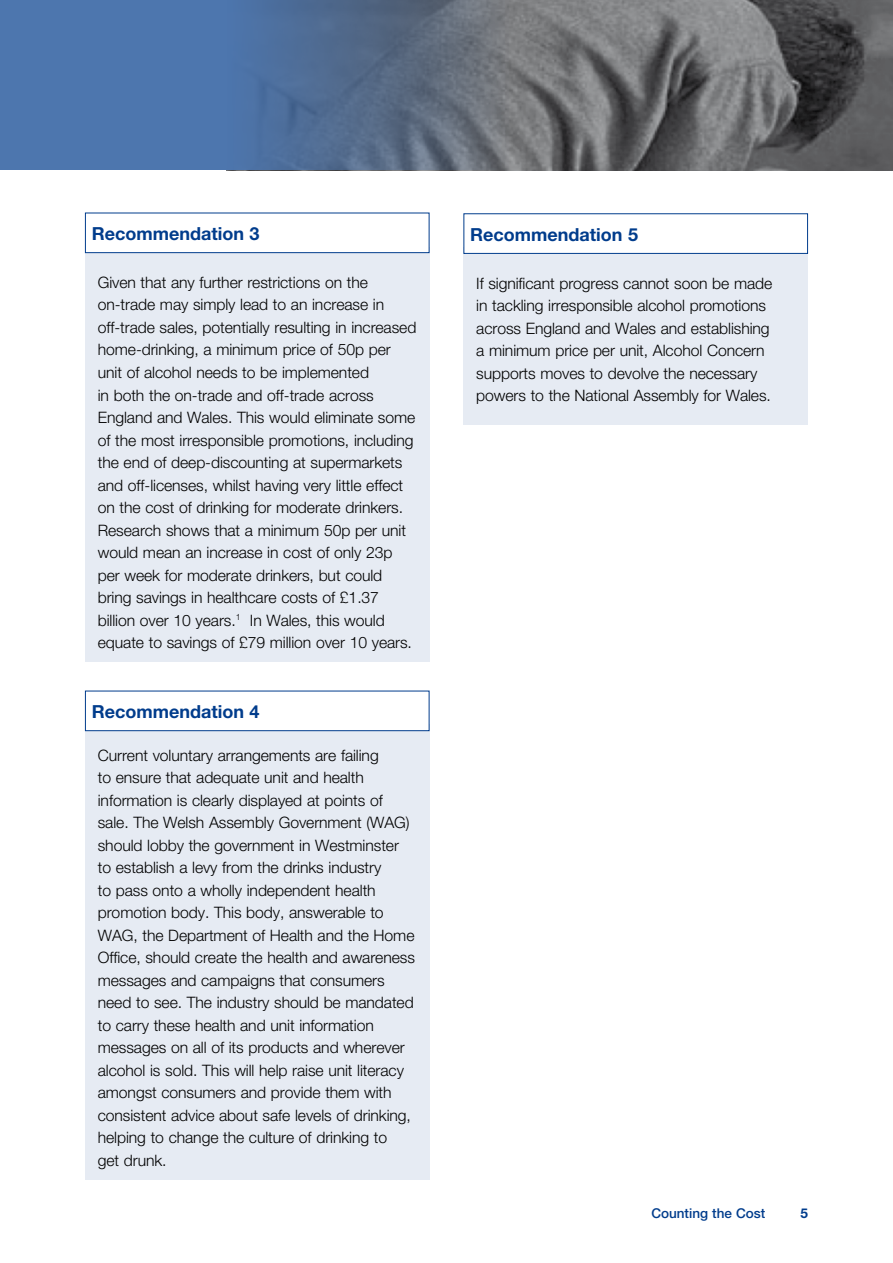
<style>
.page{position:relative;width:893px;height:1263px;background:#fff}
.page>*{position:absolute;margin:0;border:0;box-sizing:border-box;transform-origin:0 0}
.t1{font:700 18px "Helvetica Neue";color:#003c8c}
.t2{font:300 15.75px/22.5px "Helvetica Neue";letter-spacing:-.005em;color:#000}
.t3{font:500 13.5px "Helvetica Neue";color:#003c8c}
.t4{font:700 13.5px "Helvetica Neue";color:#003c8c}
</style>
<div class="page">
<div style="left:0;top:0;width:227px;height:170px;background:#4d76ae"></div>
<img style="left:508px;top:0;width:385px;height:170px">
<svg style="left:227px;top:0;width:281px;height:170px;background:#586d8b"></svg>
<div style="left:85px;top:724px;width:344px;height:455px;background:#e6ebf3"></div>
<div style="left:463px;top:247px;width:345px;height:177px;background:#e6ebf3"></div>
<div style="left:85px;top:247px;width:344px;height:414px;background:#e6ebf3"></div>
<div style="left:85px;top:213px;width:344px;height:40px;background:#fff"></div>
<div style="left:85px;top:213px;width:344px;height:40px;border:1px solid #003c8c"></div>
<div style="left:464px;top:214px;width:343px;height:39px;background:#fff"></div>
<div style="left:463px;top:213px;width:345px;height:41px;border:1px solid #003c8c"></div>
<div style="left:85px;top:691px;width:344px;height:40px;background:#fff"></div>
<div style="left:85px;top:691px;width:344px;height:40px;border:1px solid #003c8c"></div>
<p class="t1" style="left:92px;top:222px;width:169px">Recommendation 3</p>
<p class="t1" style="left:470px;top:223px;width:169px">Recommendation 5</p>
<p class="t2" style="left:98px;top:271px;width:320px">Given that any further restrictions on the on-trade may simply lead to an increase in off-trade sales, potentially resulting in increased home-drinking, a minimum price of 50p per unit of alcohol needs to be implemented<br>in both the on-trade and off-trade across England and Wales. This would eliminate some of the most irresponsible promotions, including the end of deep-discounting at supermarkets and off-licenses, whilst having very little effect on the cost of drinking for moderate drinkers.<br>Research shows that a minimum 50p per unit would mean an increase in cost of only 23p per week for moderate drinkers, but could bring savings in healthcare costs of £1.37 billion over 10 years.<sup>1</sup> In Wales, this would equate to savings of £79 million over 10 years.</p>
<p class="t1" style="left:92px;top:700px;width:169px">Recommendation 4</p>
<p class="t2" style="left:98px;top:743px;width:319px">Current voluntary arrangements are failing<br>to ensure that adequate unit and health information is clearly displayed at points of sale. The Welsh Assembly Government (WAG) should lobby the government in Westminster to establish a levy from the drinks industry<br>to pass onto a wholly independent health promotion body. This body, answerable to WAG, the Department of Health and the Home Office, should create the health and awareness messages and campaigns that consumers need to see. The industry should be mandated to carry these health and unit information messages on all of its products and wherever alcohol is sold. This will help raise unit literacy amongst consumers and provide them with consistent advice about safe levels of drinking, helping to change the culture of drinking to<br>get drunk.</p>
<p class="t2" style="left:476px;top:272px;width:298px">If significant progress cannot soon be made in tackling irresponsible alcohol promotions across England and Wales and establishing a minimum price per unit, Alcohol Concern supports moves to devolve the necessary powers to the National Assembly for Wales.</p>
<p class="t3" style="left:651px;top:1205px;width:116px">Counting the Cost</p>
<p class="t4" style="left:800px;top:1205px;width:9px">5</p>
</div>
